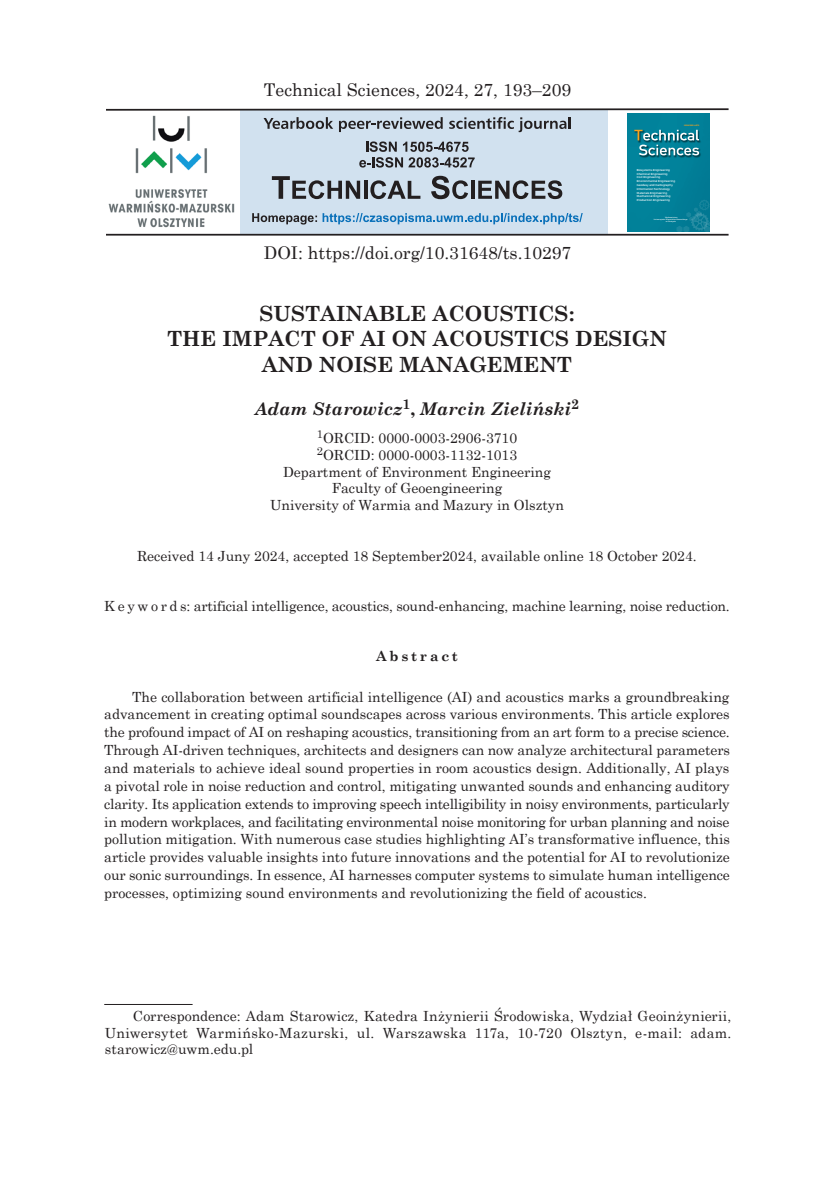
<style>
.page{position:relative;width:834px;height:1181px;background:#fff}
.page>*{position:absolute;margin:0;border:0;box-sizing:border-box;transform-origin:0 0}
._001_-_tytuł_artykułu_-_12_wer_gr{font:700 21px/25.2px "Century Schoolbook";color:#231f20;text-align:center}
._000_główka_-_doi{font:17.5px "Century Schoolbook";color:#231f20}
._000_główka_artykułu{font:17.5px "Century Schoolbook";color:#231f20}
._001_a_-_nazwiska_autorów{font:italic 700 17.5px "Century Schoolbook";color:#231f20}
._001_e_-_stre_ang{font:14px/17.8px "Century Schoolbook";color:#231f20;text-align:justify}
.przypis{font:14px/16.8px "Century Schoolbook";letter-spacing:.015em;color:#231f20;text-align:justify}
._001_b_-_afiliacja_ang__i_pol{font:14px "Century Schoolbook";color:#231f20}
._001_c_-_słowa_klu_ang__i_pol__SPACJA{font:14px "Century Schoolbook";letter-spacing:-.01em;color:#231f20}
._001_b_1___Received_-_pod_afiliacją{font:14px "Century Schoolbook";color:#231f20}
._001_d_-_abstract_ang__i_pol{font:700 14px "Century Schoolbook";letter-spacing:.2em;color:#231f20}
.t1{font:2.8px/3.9px "Montserrat";color:#fff}
.t2{font:700 1.93px "Montserrat";color:#f9a21c}
.s1{font-style:normal}
</style>
<div class="page">
<div style="left:240px;top:109px;width:367px;height:126px;background:#d1e1ef"></div>
<svg style="left:272px;top:176px;width:88px;height:23px"></svg>
<hr style="left:364px;top:181px;width:3px;height:18px;background:#231f20">
<svg style="left:370px;top:180px;width:50px;height:19px"></svg>
<svg style="left:431px;top:176px;width:37px;height:23px"></svg>
<hr style="left:471px;top:181px;width:3px;height:18px;background:#231f20">
<svg style="left:478px;top:180px;width:84px;height:19px"></svg>
<svg style="left:252px;top:213px;width:330px;height:11px"></svg>
<hr style="left:106px;top:234px;width:622px;height:2px;background:#231f20">
<img style="left:108px;top:168px;width:127px;height:60px">
<div style="left:627px;top:113px;width:82px;height:118px;background:#018199"></div>
<svg style="left:106px;top:108px;width:623px;height:60px"></svg>
<svg style="left:676px;top:200px;width:33px;height:31px"></svg>
<hr style="left:104px;top:1004px;width:88px;height:1px;background:#231f20">
<p class="_000_główka_artykułu" style="left:264px;top:75px;width:309px">Technical Sciences, 2024, 27, 193–209</p>
<p class="_000_główka_-_doi" style="left:264px;top:238px;width:309px">DOI: https://doi.org/10.31648/ts.10297</p>
<p class="t2" style="left:684px;top:124px;width:16px">ISSN 1505-4675</p>
<p class="t1" style="left:636px;top:168px;width:40px">Biosystems Engineering<br>Chemical Engineering<br>Civil Engineering<br>Environmental Engineering<br>Geodesy and Cartography<br>Information Technology<br>Materials Engineering<br>Mechanical Engineering<br>Production Engineering</p>
<p class="_001_-_tytuł_artykułu_-_12_wer_gr" style="left:167px;top:300px;width:501px">SUSTAINABLE ACOUSTICS:<br>THE IMPACT OF AI ON ACOUSTICS DESIGN<br>AND NOISE MANAGEMENT</p>
<p class="_001_a_-_nazwiska_autorów" style="left:254px;top:395px;width:326px">Adam Starowicz<sup>1</sup><span class="s1">,</span> Marcin Zieliński<sup>2</sup></p>
<p class="_001_b_-_afiliacja_ang__i_pol" style="left:317px;top:426px;width:202px"><sup>1</sup>ORCID: 0000-0003-2906-3710</p>
<p class="_001_b_-_afiliacja_ang__i_pol" style="left:317px;top:443px;width:202px"><sup>2</sup>ORCID: 0000-0003-1132-1013</p>
<p class="_001_b_-_afiliacja_ang__i_pol" style="left:283px;top:460px;width:269px">Department of Environment Engineering</p>
<p class="_001_b_-_afiliacja_ang__i_pol" style="left:332px;top:476px;width:172px">Faculty of Geoengineering</p>
<p class="_001_b_-_afiliacja_ang__i_pol" style="left:270px;top:493px;width:295px">University of Warmia and Mazury in Olsztyn</p>
<p class="_001_b_1___Received_-_pod_afiliacją" style="left:137px;top:544px;width:561px">Received 14 Juny 2024, accepted 18 September2024, available online 18 October 2024.</p>
<p class="_001_c_-_słowa_klu_ang__i_pol__SPACJA" style="left:104px;top:594px;width:627px">K e y w o r d s: artificial intelligence, acoustics, sound-enhancing, machine learning, noise reduction.</p>
<p class="_001_d_-_abstract_ang__i_pol" style="left:376px;top:645px;width:83px">Abstract</p>
<p class="_001_e_-_stre_ang" style="left:104px;top:686px;width:627px;text-indent:28px">The collaboration between artificial intelligence (AI) and acoustics marks a groundbreaking advancement in creating optimal soundscapes across various environments. This article explores the profound impact of AI on reshaping acoustics, transitioning from an art form to a precise science.<br>Through AI-driven techniques, architects and designers can now analyze architectural parameters and materials to achieve ideal sound properties in room acoustics design. Additionally, AI plays a pivotal role in noise reduction and control, mitigating unwanted sounds and enhancing auditory clarity. Its application extends to improving speech intelligibility in noisy environments, particularly in modern workplaces, and facilitating environmental noise monitoring for urban planning and noise pollution mitigation. With numerous case studies highlighting AI’s transformative influence, this article provides valuable insights into future innovations and the potential for AI to revolutionize our sonic surroundings. In essence, AI harnesses computer systems to simulate human intelligence processes, optimizing sound environments and revolutionizing the field of acoustics.</p>
<p class="przypis" style="left:105px;top:1006px;width:628px;text-indent:28px">Correspondence: Adam Starowicz, Katedra Inżynierii Środowiska, Wydział Geoinżynierii, Uniwersytet Warmińsko-Mazurski, ul. Warszawska 117a, 10-720 Olsztyn, e-mail: adam. starowicz@uwm.edu.pl</p>
</div>
